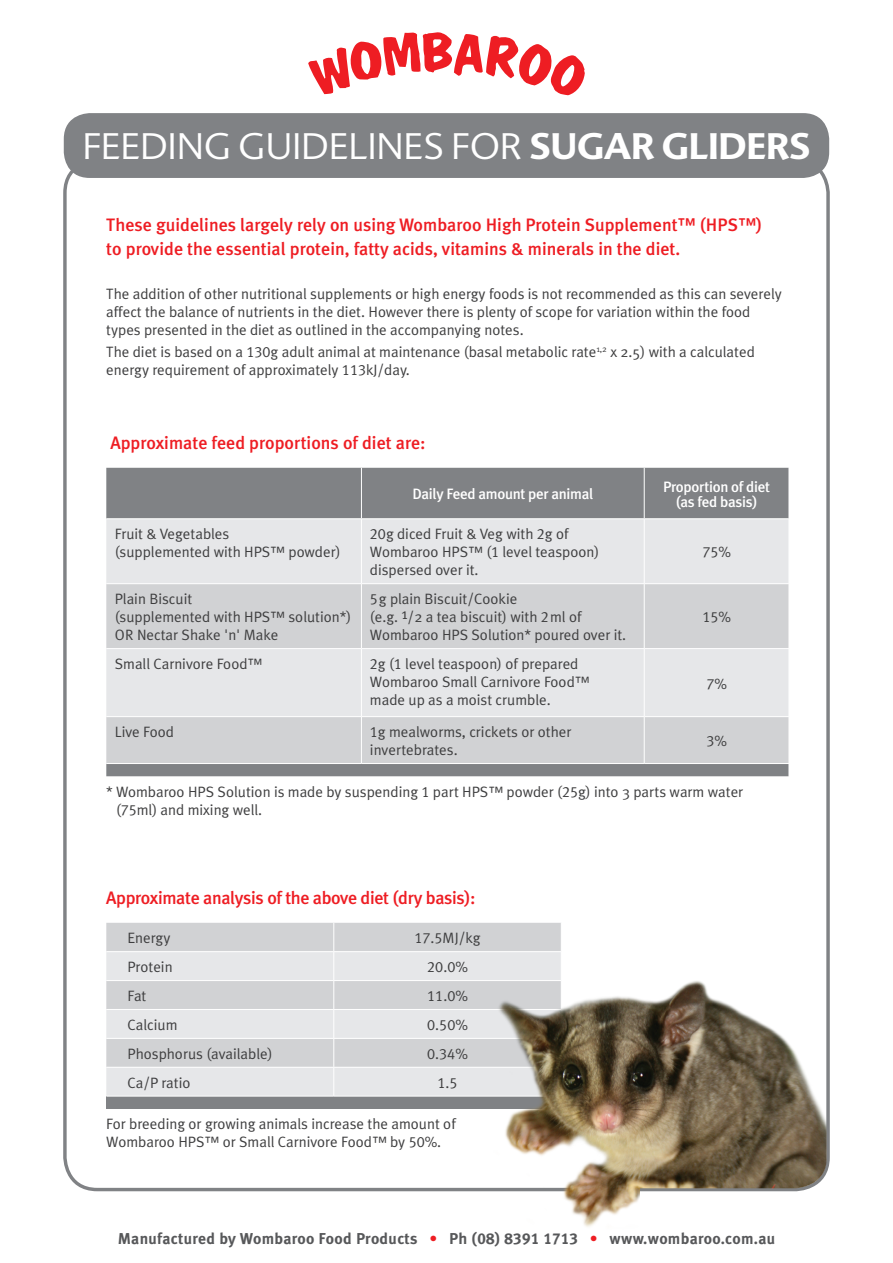
<style>
.page{position:relative;width:893px;height:1263px;background:#fff}
.page>*{position:absolute;margin:0;border:0;box-sizing:border-box;transform-origin:0 0}
.t1{font:300 36px "Advert";letter-spacing:-.01em;color:#fff}
.t2{font:500 18px/24px "Meta Plus";color:#ee1d23}
.t3{font:500 18px "Meta Plus";letter-spacing:-.02em;color:#ee1d23}
.t4{font:700 15.75px "Meta Plus";letter-spacing:.02em;color:#57585a}
.t5{font:15px/18px "Meta Plus Normal";color:#3e3e3f}
.t6{font:500 15px/15px "Meta Plus";letter-spacing:-.02em;color:#fff;text-align:center}
.t7{font:15px "Meta Plus Normal Caps";color:#3e3e3f}
.s1{font-weight:700}
.s2{font-family:"Meta Plus Normal Caps"}
.s3{color:#ee1d23}
.s4{font-family:"Meta Plus Bold Caps";font-weight:400}
</style>
<div class="page">
<svg style="left:308px;top:32px;width:277px;height:63px"></svg>
<div style="left:64px;top:113px;width:765px;height:65px;background:#808285;border-radius:26px"></div>
<div style="left:106px;top:468px;width:683px;height:308px;background:#808285"></div>
<div style="left:106px;top:519px;width:683px;height:64px;background:#e6e7e9"></div>
<svg style="left:106px;top:584px;width:683px;height:179px;background:#d9dadc"></svg>
<hr style="left:361px;top:468px;width:1px;height:50px;background:#fff">
<hr style="left:644px;top:468px;width:1px;height:50px;background:#fff">
<hr style="left:106px;top:518px;width:255px;height:1px;background:#fff">
<hr style="left:361px;top:518px;width:283px;height:1px;background:#fff">
<hr style="left:361px;top:519px;width:1px;height:64px;background:#fff">
<hr style="left:644px;top:518px;width:145px;height:1px;background:#fff">
<hr style="left:644px;top:519px;width:1px;height:64px;background:#fff">
<hr style="left:106px;top:583px;width:255px;height:1px;background:#fff">
<hr style="left:361px;top:583px;width:283px;height:1px;background:#fff">
<hr style="left:361px;top:584px;width:1px;height:64px;background:#fff">
<hr style="left:644px;top:583px;width:145px;height:1px;background:#fff">
<hr style="left:644px;top:584px;width:1px;height:64px;background:#fff">
<hr style="left:106px;top:648px;width:255px;height:1px;background:#fff">
<hr style="left:361px;top:648px;width:283px;height:1px;background:#fff">
<hr style="left:361px;top:649px;width:1px;height:67px;background:#fff">
<hr style="left:644px;top:648px;width:145px;height:1px;background:#fff">
<hr style="left:644px;top:649px;width:1px;height:67px;background:#fff">
<hr style="left:106px;top:716px;width:255px;height:1px;background:#fff">
<hr style="left:361px;top:716px;width:283px;height:1px;background:#fff">
<hr style="left:361px;top:717px;width:1px;height:46px;background:#fff">
<hr style="left:644px;top:716px;width:145px;height:1px;background:#fff">
<hr style="left:644px;top:717px;width:1px;height:46px;background:#fff">
<hr style="left:106px;top:763px;width:255px;height:1px;background:#fff">
<hr style="left:361px;top:763px;width:283px;height:1px;background:#fff">
<hr style="left:644px;top:763px;width:145px;height:1px;background:#fff">
<div style="left:106px;top:923px;width:455px;height:28px;background:#d1d2d4"></div>
<svg style="left:106px;top:952px;width:455px;height:144px;background:#dddee0"></svg>
<div style="left:106px;top:1096px;width:455px;height:13px;background:#808285"></div>
<hr style="left:106px;top:980px;width:228px;height:1px;background:#fff">
<hr style="left:334px;top:980px;width:228px;height:1px;background:#fff">
<hr style="left:106px;top:1009px;width:228px;height:1px;background:#fff">
<hr style="left:334px;top:1009px;width:228px;height:1px;background:#fff">
<hr style="left:106px;top:1038px;width:228px;height:1px;background:#fff">
<hr style="left:334px;top:1038px;width:228px;height:1px;background:#fff">
<hr style="left:106px;top:1067px;width:228px;height:1px;background:#fff">
<hr style="left:334px;top:1067px;width:228px;height:1px;background:#fff">
<svg style="left:333px;top:923px;width:1px;height:173px"></svg>
<hr style="left:106px;top:1096px;width:228px;height:1px;background:#fff">
<hr style="left:334px;top:1096px;width:228px;height:1px;background:#fff">
<img style="left:489px;top:959px;width:339px;height:268px">
<p class="t1" style="left:82px;top:126px;width:730px">FEEDING GUIDELINES FOR <span class="s1">SUGAR GLIDERS</span></p>
<p class="t2" style="left:106px;top:213px;width:657px">These guidelines largely rely on using Wombaroo High Protein Supplement™ (HPS™) to provide the essential protein, fatty acids, vitamins &amp; minerals in the diet.</p>
<p class="t5" style="left:106px;top:284px;width:677px">The addition of other nutritional supplements or high energy foods is not recommended as this can severely affect the balance of nutrients in the diet. However there is plenty of scope for variation within the food types presented in the diet as outlined in the accompanying notes.</p>
<p class="t5" style="left:106px;top:342px;width:650px">The diet is based on a <span class="s2">130</span>g adult animal at maintenance (basal metabolic rate<sup>1,2</sup> x 2.5) with a calculated energy requirement of approximately <span class="s2">113</span>kJ/day.</p>
<p class="t2" style="left:110px;top:431px;width:317px">Approximate feed proportions of diet are:</p>
<p class="t6" style="left:412px;top:486px;width:182px">Daily Feed amount per animal</p>
<p class="t6" style="left:663px;top:479px;width:108px">Proportion of diet (as fed basis)</p>
<p class="t5" style="left:115px;top:525px;width:116px">Fruit &amp; Vegetables</p>
<p class="t5" style="left:115px;top:543px;width:227px">(supplemented with HPS™ powder)</p>
<p class="t5" style="left:370px;top:525px;width:231px"><span class="s2">20</span>g diced Fruit &amp; Veg with <span class="s2">2</span>g of<br>Wombaroo HPS™ (<span class="s2">1</span> level teaspoon) dispersed over it.</p>
<p class="t7" style="left:702px;top:543px;width:30px">75%</p>
<p class="t5" style="left:115px;top:590px;width:238px">Plain Biscuit<br>(supplemented with HPS™ solution*)<br>OR Nectar Shake 'n' Make</p>
<p class="t5" style="left:370px;top:590px;width:258px"><span class="s2">5</span>g plain Biscuit/Cookie<br>(e.g. 1/2 a tea biscuit) with <span class="s2">2</span>ml of<br>Wombaroo HPS Solution* poured over it.</p>
<p class="t5" style="left:115px;top:655px;width:149px">Small Carnivore Food™</p>
<p class="t5" style="left:370px;top:655px;width:221px"><span class="s2">2</span>g (<span class="s2">1</span> level teaspoon) of prepared<br>Wombaroo Small Carnivore Food™ made up as a moist crumble.</p>
<p class="t7" style="left:702px;top:608px;width:30px">15%</p>
<p class="t7" style="left:706px;top:675px;width:22px">7%</p>
<p class="t5" style="left:115px;top:723px;width:61px">Live Food</p>
<p class="t5" style="left:370px;top:723px;width:203px"><span class="s2">1</span>g mealworms, crickets or other invertebrates.</p>
<p class="t7" style="left:706px;top:732px;width:22px">3%</p>
<p class="t5" style="left:116px;top:782px;width:629px;text-indent:-10px">* Wombaroo HPS Solution is made by suspending <span class="s2">1</span> part HPS™ powder (<span class="s2">25</span>g) into 3 parts warm water (<span class="s2">75</span>ml) and mixing well.</p>
<p class="t3" style="left:106px;top:888px;width:371px">Approximate analysis of the above diet (dry basis):</p>
<p class="t5" style="left:128px;top:929px;width:44px">Energy</p>
<p class="t5" style="left:414px;top:929px;width:68px"><span class="s2">17.5</span>MJ/kg</p>
<p class="t5" style="left:128px;top:958px;width:47px">Protein</p>
<p class="t7" style="left:427px;top:958px;width:42px">20.0%</p>
<p class="t5" style="left:128px;top:986px;width:20px">Fat</p>
<p class="t7" style="left:427px;top:987px;width:42px">11.0%</p>
<p class="t5" style="left:128px;top:1015px;width:51px">Calcium</p>
<p class="t7" style="left:427px;top:1016px;width:42px">0.50%</p>
<p class="t5" style="left:128px;top:1044px;width:146px">Phosphorus (available)</p>
<p class="t7" style="left:427px;top:1045px;width:42px">0.34%</p>
<p class="t5" style="left:128px;top:1073px;width:64px">Ca/P ratio</p>
<p class="t7" style="left:437px;top:1074px;width:22px">1.5</p>
<p class="t5" style="left:106px;top:1115px;width:351px">For breeding or growing animals increase the amount of<br>Wombaroo HPS™ or Small Carnivore Food™ by <span class="s2">50</span>%.</p>
<p class="t4" style="left:118px;top:1229px;width:659px">Manufactured by Wombaroo Food Products <span class="s3">•</span> Ph <span class="s4">(08) 8391 1713</span> <span class="s3">•</span> www.wombaroo.com.au</p>
</div>
